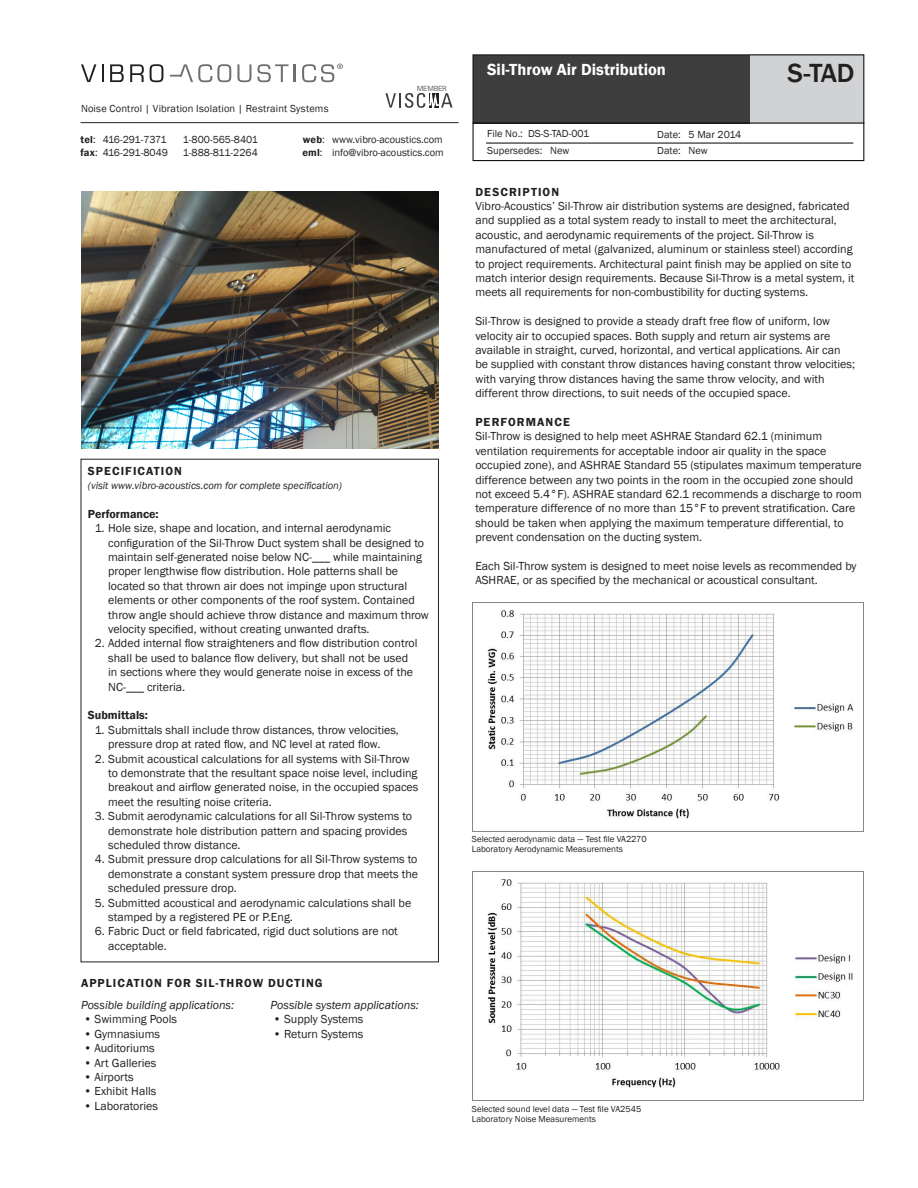
<style>
.page{position:relative;width:918px;height:1188px;background:#fff}
.page>*{position:absolute;margin:0;border:0;box-sizing:border-box;transform-origin:0 0}
.t1{font:500 27px "Franklin Gothic";color:#231f20}
.t2{font:600 16.5px "Franklin Gothic";color:#fff}
.t3{font:12px/14.4px "Franklin Gothic";color:#231f20}
.t4{font:600 12px "Franklin Gothic";letter-spacing:.085em;color:#231f20}
.t5{font:italic 12px "Franklin Gothic";color:#231f20}
.t6{font:600 12px "Franklin Gothic";color:#231f20}
.t7{font:10.5px/16.5px "Franklin Gothic";color:#231f20}
.t8{font:italic 10.5px "Franklin Gothic";color:#231f20}
.t9{font:600 10.5px "Franklin Gothic";letter-spacing:.02em;color:#231f20}
.t10{font:10.5px "Franklin Gothic";letter-spacing:-.04em;color:#231f20}
.t11{font:9px "Franklin Gothic";color:#231f20}
.t12{font:7.05px "Univers LT Std";letter-spacing:-.035em;color:#6c6d70}
.s1{font-weight:400}
</style>
<div class="page">
<div style="left:473px;top:55px;width:278px;height:68px;background:#3e3e3f"></div>
<div style="left:750px;top:54px;width:113px;height:69px;background:#d1d2d4"></div>
<div style="left:472px;top:54px;width:392px;height:107px;border:1px solid #171518"></div>
<hr style="left:486px;top:143px;width:367px;height:1px;background:#000">
<hr style="left:472px;top:123px;width:392px;height:1px;background:#000">
<hr style="left:81px;top:122px;width:378px;height:1px;background:#231f20">
<svg style="left:81px;top:64px;width:15px;height:18px"></svg>
<svg style="left:102px;top:64px;width:2px;height:18px"></svg>
<svg style="left:110px;top:64px;width:14px;height:18px"></svg>
<svg style="left:130px;top:64px;width:14px;height:18px"></svg>
<svg style="left:150px;top:64px;width:13px;height:18px"></svg>
<svg style="left:170px;top:64px;width:61px;height:18px"></svg>
<svg style="left:237px;top:64px;width:14px;height:18px"></svg>
<svg style="left:257px;top:64px;width:39px;height:18px"></svg>
<svg style="left:302px;top:64px;width:41px;height:18px"></svg>
<svg style="left:385px;top:93px;width:68px;height:15px"></svg>
<img style="left:472px;top:603px;width:392px;height:229px">
<img style="left:472px;top:872px;width:392px;height:228px">
<img style="left:81px;top:191px;width:358px;height:257px">
<p class="t7" style="left:81px;top:100px;width:249px">Noise Control | Vibration Isolation | Restraint Systems</p>
<p class="t12" style="left:417px;top:85px;width:32px">MEMBER</p>
<p class="t10" style="left:103px;top:133px;width:65px">416-291-7371</p>
<p class="t7" style="left:103px;top:144px;width:67px">416-291-8049</p>
<p class="t9" style="left:80px;top:133px;width:17px">tel<span class="s1">:</span></p>
<p class="t9" style="left:80px;top:146px;width:19px">fax<span class="s1">:</span></p>
<p class="t7" style="left:183px;top:132px;width:77px">1-800-565-8401</p>
<p class="t7" style="left:183px;top:144px;width:77px">1-888-811-2264</p>
<p class="t9" style="left:303px;top:133px;width:23px">web<span class="s1">:</span></p>
<p class="t9" style="left:302px;top:146px;width:22px">eml<span class="s1">:</span></p>
<p class="t7" style="left:332px;top:132px;width:112px">www.vibro-acoustics.com</p>
<p class="t7" style="left:332px;top:144px;width:113px">info@vibro-acoustics.com</p>
<p class="t4" style="left:88px;top:463px;width:96px">SPECIFICATION</p>
<p class="t8" style="left:88px;top:479px;width:256px">(visit www.vibro-acoustics.com for complete specification)</p>
<p class="t6" style="left:88px;top:506px;width:72px">Performance:</p>
<p class="t3" style="left:108px;top:521px;width:322px;text-indent:-14px">1. Hole size, shape and location, and internal aerodynamic configuration of the Sil-Throw Duct system shall be designed to maintain self-generated noise below NC-___ while maintaining proper lengthwise flow distribution. Hole patterns shall be located so that thrown air does not impinge upon structural elements or other components of the roof system. Contained throw angle should achieve throw distance and maximum throw velocity specified, without creating unwanted drafts.</p>
<p class="t3" style="left:108px;top:636px;width:311px;text-indent:-14px">2. Added internal flow straighteners and flow distribution control shall be used to balance flow delivery, but shall not be used in sections where they would generate noise in excess of the NC-___ criteria.</p>
<p class="t6" style="left:88px;top:708px;width:62px">Submittals:</p>
<p class="t3" style="left:95px;top:723px;width:306px;text-align:center">1. Submittals shall include throw distances, throw velocities, pressure drop at rated flow, and NC level at rated flow.</p>
<p class="t3" style="left:108px;top:752px;width:312px;text-indent:-14px">2. Submit acoustical calculations for all systems with Sil-Throw to demonstrate that the resultant space noise level, including breakout and airflow generated noise, in the occupied spaces meet the resulting noise criteria.</p>
<p class="t3" style="left:108px;top:809px;width:305px;text-indent:-14px">3. Submit aerodynamic calculations for all Sil-Throw systems to demonstrate hole distribution pattern and spacing provides scheduled throw distance.</p>
<p class="t3" style="left:108px;top:852px;width:311px;text-align:justify;text-indent:-14px">4. Submit pressure drop calculations for all Sil-Throw systems to demonstrate a constant system pressure drop that meets the scheduled pressure drop.</p>
<p class="t3" style="left:108px;top:896px;width:305px;text-indent:-14px">5. Submitted acoustical and aerodynamic calculations shall be stamped by a registered PE or P.Eng.</p>
<p class="t3" style="left:108px;top:924px;width:291px;text-indent:-14px">6. Fabric Duct or field fabricated, rigid duct solutions are not acceptable.</p>
<p class="t4" style="left:81px;top:975px;width:243px">APPLICATION FOR SIL-THROW DUCTING</p>
<p class="t5" style="left:81px;top:997px;width:155px">Possible building applications:</p>
<p class="t3" style="left:84px;top:1012px;width:95px">• Swimming Pools</p>
<p class="t3" style="left:84px;top:1027px;width:78px">• Gymnasiums</p>
<p class="t3" style="left:84px;top:1041px;width:72px">• Auditoriums</p>
<p class="t3" style="left:84px;top:1056px;width:74px">• Art Galleries</p>
<p class="t3" style="left:84px;top:1070px;width:52px">• Airports</p>
<p class="t3" style="left:84px;top:1084px;width:74px">• Exhibit Halls</p>
<p class="t3" style="left:84px;top:1099px;width:76px">• Laboratories</p>
<p class="t5" style="left:271px;top:997px;width:150px">Possible system applications:</p>
<p class="t3" style="left:273px;top:1012px;width:92px">• Supply Systems</p>
<p class="t3" style="left:273px;top:1027px;width:92px">• Return Systems</p>
<p class="t2" style="left:487px;top:59px;width:180px">Sil-Throw Air Distribution</p>
<p class="t1" style="left:788px;top:56px;width:68px">S-TAD</p>
<p class="t7" style="left:487px;top:126px;width:104px">File No.: DS-S-TAD-001<br>Supersedes: New</p>
<p class="t7" style="left:657px;top:126px;width:86px">Date: 5 Mar 2014</p>
<p class="t7" style="left:657px;top:143px;width:52px">Date: New</p>
<p class="t4" style="left:475px;top:184px;width:85px">DESCRIPTION</p>
<p class="t3" style="left:475px;top:199px;width:381px">Vibro-Acoustics’ Sil-Throw air distribution systems are designed, fabricated and supplied as a total system ready to install to meet the architectural, acoustic, and aerodynamic requirements of the project. Sil-Throw is manufactured of metal (galvanized, aluminum or stainless steel) according to project requirements. Architectural paint finish may be applied on site to match interior design requirements. Because Sil-Throw is a metal system, it meets all requirements for non-combustibility for ducting systems.</p>
<p class="t3" style="left:475px;top:314px;width:381px">Sil-Throw is designed to provide a steady draft free flow of uniform, low velocity air to occupied spaces. Both supply and return air systems are available in straight, curved, horizontal, and vertical applications. Air can be supplied with constant throw distances having constant throw velocities; with varying throw distances having the same throw velocity, and with different throw directions, to suit needs of the occupied space.</p>
<p class="t4" style="left:475px;top:415px;width:96px">PERFORMANCE</p>
<p class="t3" style="left:475px;top:429px;width:388px">Sil-Throw is designed to help meet ASHRAE Standard 62.1 (minimum ventilation requirements for acceptable indoor air quality in the space occupied zone), and ASHRAE Standard 55 (stipulates maximum temperature difference between any two points in the room in the occupied zone should not exceed 5.4°F). ASHRAE standard 62.1 recommends a discharge to room temperature difference of no more than 15°F to prevent stratification. Care should be taken when applying the maximum temperature differential, to prevent condensation on the ducting system.</p>
<p class="t3" style="left:475px;top:559px;width:383px">Each Sil-Throw system is designed to meet noise levels as recommended by<br>ASHRAE, or as specified by the mechanical or acoustical consultant.</p>
<p class="t11" style="left:472px;top:833px;width:176px">Selected aerodynamic data — Test file VA2270</p>
<p class="t11" style="left:472px;top:844px;width:153px">Laboratory Aerodynamic Measurements</p>
<p class="t11" style="left:472px;top:1103px;width:171px">Selected sound level data — Test file VA2545</p>
<p class="t11" style="left:472px;top:1114px;width:125px">Laboratory Noise Measurements</p>
</div>
